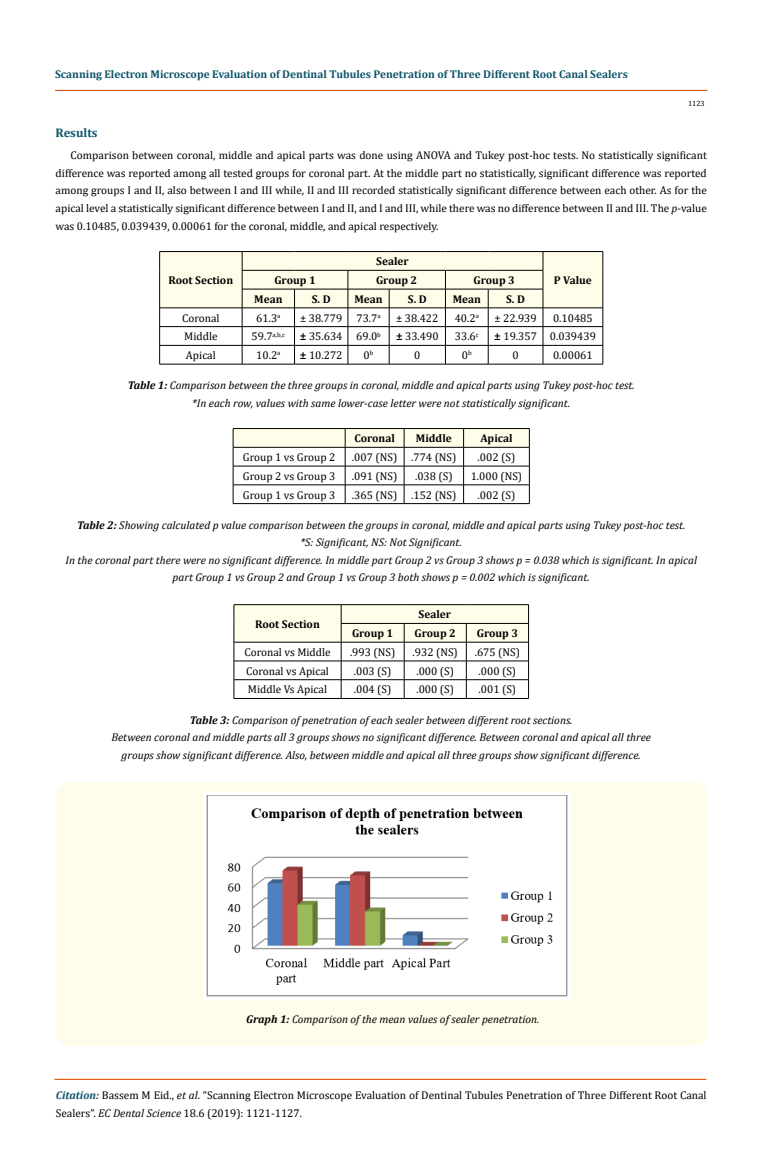
<style>
.page{position:relative;width:764px;height:1172px;background:#fff}
.page>*{position:absolute;margin:0;border:0;box-sizing:border-box;transform-origin:0 0}
.t1{font:700 12.5px "Cambria";color:#0e546a}
.t2{font:11.25px/17.5px "Cambria";color:#000}
.t3{font:italic 11.25px/17.5px "Cambria";color:#000;text-align:center}
.t4{font:700 11.25px "Cambria";color:#000}
.t5{font:700 11.25px "Cambria";color:#0e546a}
.t6{font:7.5px "Cambria";color:#000}
.t7{font:6.5px "Cambria";color:#000}
.s1{font-style:italic}
.s2{font-size:11.25px}
.s3{font-weight:700}
.s4{font-weight:700;font-style:italic;color:#0e546a}
</style>
<div class="page">
<hr style="left:56px;top:90px;width:651px;height:1px;background:#e05d1a">
<hr style="left:55px;top:1079px;width:651px;height:1px;background:#e05d1a">
<svg style="left:159px;top:251px;width:444px;height:113px"></svg>
<hr style="left:159px;top:364px;width:83px;height:1px;background:#000">
<hr style="left:242px;top:364px;width:52px;height:1px;background:#000">
<hr style="left:294px;top:364px;width:54px;height:1px;background:#000">
<hr style="left:348px;top:364px;width:41px;height:1px;background:#000">
<hr style="left:389px;top:364px;width:56px;height:1px;background:#000">
<hr style="left:445px;top:364px;width:43px;height:1px;background:#000">
<hr style="left:488px;top:364px;width:55px;height:1px;background:#000">
<hr style="left:543px;top:364px;width:60px;height:1px;background:#000">
<svg style="left:233px;top:428px;width:297px;height:75px"></svg>
<hr style="left:233px;top:503px;width:112px;height:1px;background:#000">
<hr style="left:345px;top:503px;width:59px;height:1px;background:#000">
<hr style="left:404px;top:503px;width:59px;height:1px;background:#000">
<hr style="left:463px;top:503px;width:66px;height:1px;background:#000">
<svg style="left:234px;top:604px;width:295px;height:94px"></svg>
<hr style="left:234px;top:698px;width:107px;height:1px;background:#000">
<hr style="left:341px;top:698px;width:63px;height:1px;background:#000">
<hr style="left:404px;top:698px;width:62px;height:1px;background:#000">
<hr style="left:466px;top:698px;width:63px;height:1px;background:#000">
<div style="left:56px;top:782px;width:652px;height:263px;background:#fffde9;border-radius:15px"></div>
<img style="left:203px;top:792px;width:367px;height:207px">
<p class="t5" style="left:55px;top:66px;width:574px">Scanning Electron Microscope Evaluation of Dentinal Tubules Penetration of Three Different Root Canal Sealers</p>
<p class="t6" style="left:688px;top:99px;width:18px">1123</p>
<p class="t1" style="left:56px;top:124px;width:44px">Results</p>
<p class="t2" style="left:56px;top:147px;width:653px;text-align:justify;text-indent:15px">Comparison between coronal, middle and apical parts was done using ANOVA and Tukey post-hoc tests. No statistically significant difference was reported among all tested groups for coronal part. At the middle part no statistically, significant difference was reported among groups I and II, also between I and III while, II and III recorded statistically significant difference between each other. As for the apical level a statistically significant difference between I and II, and I and III, while there was no difference between II and III. The <span class="s1">p</span>-value was 0.10485, 0.039439, 0.00061 for the coronal, middle, and apical respectively.</p>
<p class="t4" style="left:169px;top:272px;width:66px">Root Section</p>
<p class="t4" style="left:376px;top:253px;width:34px">Sealer</p>
<p class="t4" style="left:274px;top:272px;width:43px">Group 1</p>
<p class="t4" style="left:376px;top:272px;width:43px">Group 2</p>
<p class="t4" style="left:473px;top:272px;width:43px">Group 3</p>
<p class="t4" style="left:554px;top:272px;width:39px">P Value</p>
<p class="t4" style="left:254px;top:291px;width:30px">Mean</p>
<p class="t4" style="left:312px;top:291px;width:20px">S. D</p>
<p class="t4" style="left:354px;top:291px;width:30px">Mean</p>
<p class="t4" style="left:408px;top:291px;width:20px">S. D</p>
<p class="t4" style="left:453px;top:291px;width:30px">Mean</p>
<p class="t4" style="left:506px;top:291px;width:20px">S. D</p>
<p class="t2" style="left:182px;top:309px;width:39px">Coronal</p>
<p class="t2" style="left:256px;top:309px;width:26px">61.3<sup>a</sup></p>
<p class="t2" style="left:300px;top:309px;width:44px">± 38.779</p>
<p class="t2" style="left:356px;top:309px;width:26px">73.7<sup>a</sup></p>
<p class="t2" style="left:396px;top:309px;width:44px">± 38.422</p>
<p class="t2" style="left:455px;top:309px;width:26px">40.2<sup>a</sup></p>
<p class="t2" style="left:494px;top:309px;width:44px">± 22.939</p>
<p class="t2" style="left:553px;top:309px;width:41px">0.10485</p>
<p class="t2" style="left:184px;top:328px;width:35px">Middle</p>
<p class="t7" style="left:252px;top:330px;width:35px"><span class="s2">59.7</span>a,b,c</p>
<p class="t2" style="left:300px;top:328px;width:82px"><span class="s3">±</span> 35.634 69.0<sup>b</sup></p>
<p class="t2" style="left:396px;top:328px;width:44px"><span class="s3">±</span> 33.490</p>
<p class="t2" style="left:455px;top:328px;width:25px">33.6<sup>c</sup></p>
<p class="t2" style="left:494px;top:328px;width:103px"><span class="s3">±</span> 19.357 0.039439</p>
<p class="t2" style="left:186px;top:346px;width:31px">Apical</p>
<p class="t2" style="left:256px;top:346px;width:26px">10.2<sup>a</sup></p>
<p class="t2" style="left:300px;top:346px;width:44px"><span class="s3">±</span> 10.272</p>
<p class="t2" style="left:364px;top:346px;width:11px">0<sup>b</sup></p>
<p class="t2" style="left:414px;top:346px;width:8px">0</p>
<p class="t2" style="left:462px;top:346px;width:11px">0<sup>b</sup></p>
<p class="t2" style="left:512px;top:346px;width:8px">0</p>
<p class="t2" style="left:553px;top:346px;width:41px">0.00061</p>
<p class="t3" style="left:128px;top:376px;width:508px"><span class="s3">Table 1:</span> Comparison between the three groups in coronal, middle and apical parts using Tukey post-hoc test. *In each row, values with same lower-case letter were not statistically significant.</p>
<p class="t4" style="left:354px;top:430px;width:42px">Coronal</p>
<p class="t4" style="left:416px;top:430px;width:37px">Middle</p>
<p class="t4" style="left:480px;top:430px;width:34px">Apical</p>
<p class="t2" style="left:243px;top:448px;width:94px">Group 1 vs Group 2</p>
<p class="t2" style="left:352px;top:448px;width:106px">.007 (NS) .774 (NS)</p>
<p class="t2" style="left:478px;top:448px;width:39px">.002 (S)</p>
<p class="t2" style="left:243px;top:467px;width:94px">Group 2 vs Group 3</p>
<p class="t2" style="left:352px;top:467px;width:47px">.091 (NS)</p>
<p class="t2" style="left:415px;top:467px;width:39px">.038 (S)</p>
<p class="t2" style="left:471px;top:467px;width:53px">1.000 (NS)</p>
<p class="t2" style="left:243px;top:486px;width:94px">Group 1 vs Group 3</p>
<p class="t2" style="left:352px;top:486px;width:106px">.365 (NS) .152 (NS)</p>
<p class="t2" style="left:478px;top:486px;width:39px">.002 (S)</p>
<p class="t3" style="left:65px;top:515px;width:633px"><span class="s3">Table 2:</span> Showing calculated p value comparison between the groups in coronal, middle and apical parts using Tukey post-hoc test.<br>*S: Significant, NS: Not Significant.<br>In the coronal part there were no significant difference. In middle part Group 2 vs Group 3 shows p = 0.038 which is significant. In apical part Group 1 vs Group 2 and Group 1 vs Group 3 both shows p = 0.002 which is significant.</p>
<p class="t4" style="left:255px;top:616px;width:66px">Root Section</p>
<p class="t4" style="left:418px;top:606px;width:34px">Sealer</p>
<p class="t4" style="left:352px;top:625px;width:43px">Group 1</p>
<p class="t4" style="left:414px;top:625px;width:43px">Group 2</p>
<p class="t4" style="left:477px;top:625px;width:43px">Group 3</p>
<p class="t2" style="left:244px;top:643px;width:88px">Coronal vs Middle</p>
<p class="t2" style="left:350px;top:643px;width:47px">.993 (NS)</p>
<p class="t2" style="left:412px;top:643px;width:47px">.932 (NS)</p>
<p class="t2" style="left:475px;top:643px;width:47px">.675 (NS)</p>
<p class="t2" style="left:246px;top:662px;width:84px">Coronal vs Apical</p>
<p class="t2" style="left:354px;top:662px;width:39px">.003 (S)</p>
<p class="t2" style="left:416px;top:662px;width:39px">.000 (S)</p>
<p class="t2" style="left:478px;top:662px;width:39px">.000 (S)</p>
<p class="t2" style="left:248px;top:680px;width:81px">Middle Vs Apical</p>
<p class="t2" style="left:354px;top:680px;width:39px">.004 (S)</p>
<p class="t2" style="left:416px;top:680px;width:39px">.000 (S)</p>
<p class="t2" style="left:478px;top:680px;width:39px">.001 (S)</p>
<p class="t3" style="left:111px;top:710px;width:541px"><span class="s3">Table 3:</span> Comparison of penetration of each sealer between different root sections.<br>Between coronal and middle parts all 3 groups shows no significant difference. Between coronal and apical all three groups show significant difference. Also, between middle and apical all three groups show significant difference.</p>
<p class="t3" style="left:246px;top:1010px;width:295px"><span class="s3">Graph 1:</span> Comparison of the mean values of sealer penetration.</p>
<p class="t2" style="left:56px;top:1086px;width:652px"><span class="s4">Citation:</span> Bassem M Eid., <span class="s1">et al</span>. “Scanning Electron Microscope Evaluation of Dentinal Tubules Penetration of Three Different Root Canal<br>Sealers”. <span class="s1">EC Dental Science</span> 18.6 (2019): 1121-1127.</p>
</div>
